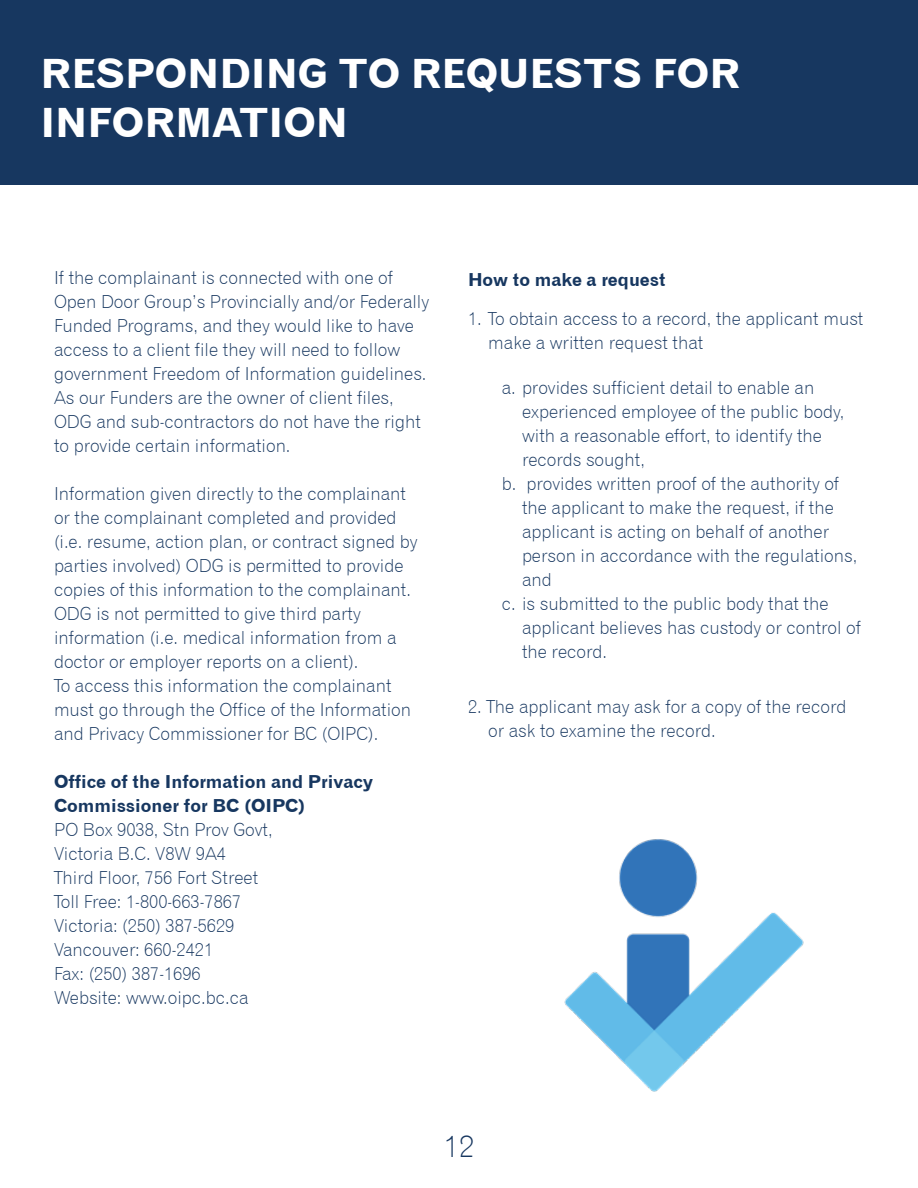
<style>
.page{position:relative;width:918px;height:1188px;background:#fff}
.page>*{position:absolute;margin:0;border:0;box-sizing:border-box;transform-origin:0 0}
.t1{font:40.5px/48.6px "Gothic 720 BT Bold B";color:#fff}
.t2{font:30px "Gothic 720 BT Light B";color:#173760}
.t3{font:18px/24px "Gothic 720 BT Light B";color:#173760}
.t4{font:18px/24px "Gothic 720 BT Bold B";color:#173760}
</style>
<div class="page">
<div style="left:0;top:0;width:918px;height:184px;background:#173760"></div>
<img style="left:564px;top:839px;width:240px;height:253px">
<h1 class="t1" style="left:40px;top:49px;width:701px">RESPONDING TO REQUESTS FOR<br>INFORMATION</h1>
<p class="t3" style="left:54px;top:265px;width:377px">If the complainant is connected with one of Open Door Group’s Provincially and/or Federally Funded Programs, and they would like to have access to a client file they will need to follow government Freedom of Information guidelines.<br>As our Funders are the owner of client files, ODG and sub-contractors do not have the right to provide certain information.</p>
<p class="t3" style="left:54px;top:481px;width:365px">Information given directly to the complainant or the complainant completed and provided (i.e. resume, action plan, or contract signed by parties involved) ODG is permitted to provide copies of this information to the complainant.<br>ODG is not permitted to give third party information (i.e. medical information from a doctor or employer reports on a client).<br>To access this information the complainant must go through the Office of the Information and Privacy Commissioner for BC (OIPC).</p>
<p class="t4" style="left:54px;top:769px;width:321px">Office of the Information and Privacy<br>Commissioner for BC (OIPC)</p>
<p class="t3" style="left:54px;top:817px;width:220px">PO Box 9038, Stn Prov Govt,<br>Victoria B.C. V8W 9A4<br>Third Floor, 756 Fort Street<br>Toll Free: 1-800-663-7867<br>Victoria: (250) 387-5629<br>Vancouver: 660-2421<br>Fax: (250) 387-1696<br>Website: www.oipc.bc.ca</p>
<p class="t4" style="left:468px;top:268px;width:199px">How to make a request</p>
<p class="t3" style="left:488px;top:306px;width:377px;text-indent:-20px">1. To obtain access to a record, the applicant must make a written request that</p>
<p class="t3" style="left:502px;top:375px;width:314px">a. provides sufficient detail to enable an</p>
<p class="t3" style="left:522px;top:399px;width:324px">experienced employee of the public body,</p>
<p class="t3" style="left:522px;top:423px;width:302px">with a reasonable effort, to identify the</p>
<p class="t3" style="left:522px;top:447px;width:125px">records sought,</p>
<p class="t3" style="left:502px;top:471px;width:339px">b. provides written proof of the authority of</p>
<p class="t3" style="left:522px;top:495px;width:313px">the applicant to make the request, if the</p>
<p class="t3" style="left:522px;top:519px;width:309px">applicant is acting on behalf of another</p>
<p class="t3" style="left:522px;top:543px;width:337px">person in accordance with the regulations,</p>
<p class="t3" style="left:522px;top:567px;width:31px">and</p>
<p class="t3" style="left:502px;top:591px;width:328px">c. is submitted to the public body that the</p>
<p class="t3" style="left:522px;top:615px;width:341px">applicant believes has custody or control of</p>
<p class="t3" style="left:522px;top:639px;width:87px">the record.</p>
<p class="t3" style="left:488px;top:695px;width:360px;text-indent:-20px">2. The applicant may ask for a copy of the record or ask to examine the record.</p>
<h2 class="t2" style="left:444px;top:1128px;width:32px">12</h2>
</div>
